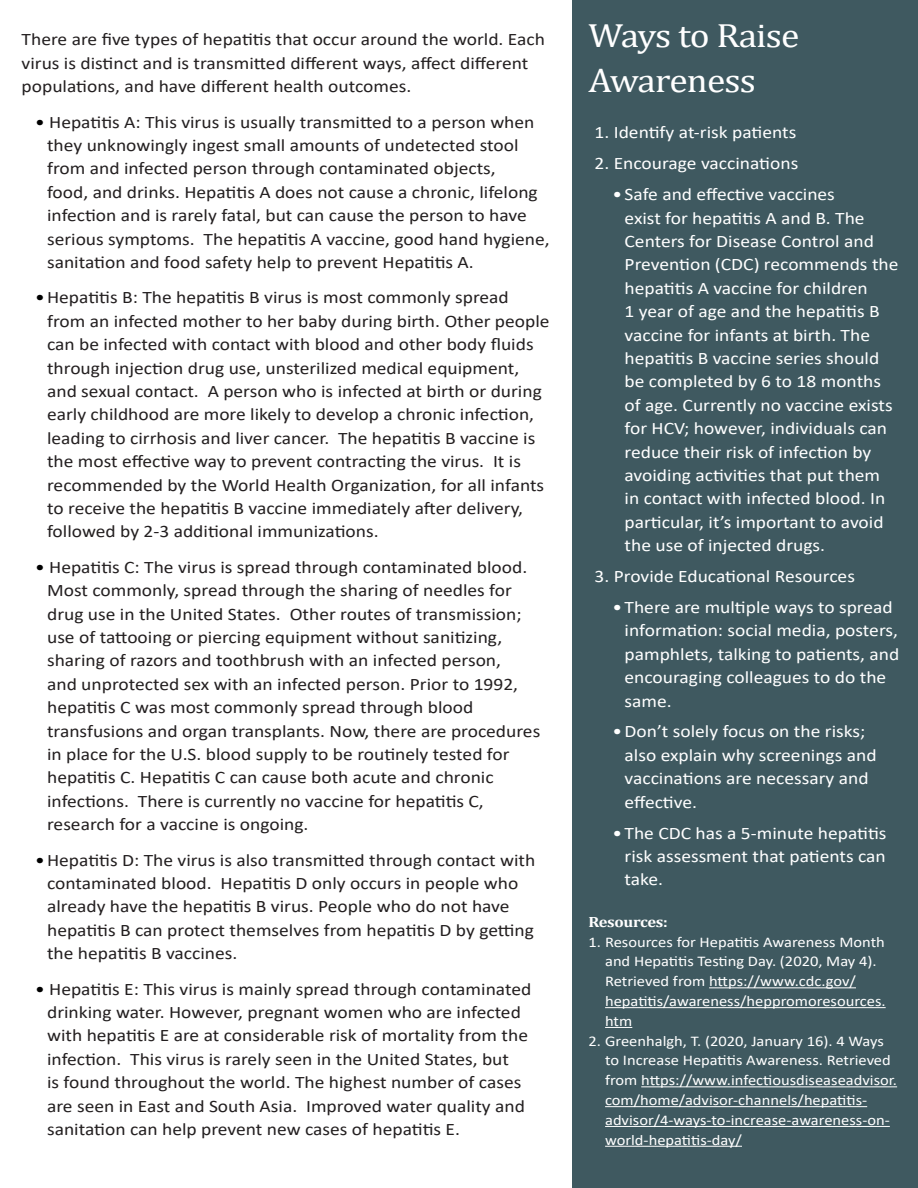
<style>
.page{position:relative;width:918px;height:1188px;background:#fff}
.page>*{position:absolute;margin:0;border:0;box-sizing:border-box;transform-origin:0 0}
.t1{font:33.75px/45px "Cambria";letter-spacing:-.025em;color:#fff;scale:1.11 1}
.t2{font:17.55px/23.4px "Calibri";color:#231f20;scale:1.11 1}
.t3{font:17.55px/23.4px "Calibri";color:#fff;scale:1.11 1}
.t4{font:14.85px/19.8px "Calibri";color:#fff;scale:1.11 1}
.t5{font:700 14.85px "Cambria";letter-spacing:-.02em;color:#fff;scale:1.11 1}
.s1{color:#000}
</style>
<div class="page">
<div style="left:572px;top:0;width:346px;height:1188px;background:#3f5960"></div>
<hr style="left:709px;top:987px;width:147px;height:1px;background:#fff">
<hr style="left:605px;top:1007px;width:281px;height:1px;background:#fff">
<svg style="left:605px;top:1027px;width:27px;height:1px"></svg>
<hr style="left:641px;top:1086px;width:256px;height:1px;background:#fff">
<hr style="left:605px;top:1106px;width:262px;height:1px;background:#fff">
<hr style="left:605px;top:1126px;width:285px;height:1px;background:#fff">
<hr style="left:605px;top:1146px;width:137px;height:1px;background:#fff">
<p class="t2" style="left:22px;top:27px;width:473px">There are five types of hepatitis that occur around the world. Each virus is distinct and is transmitted different ways, affect different populations, and have different health outcomes.</p>
<p class="t2" style="left:47px;top:110px;width:454px;text-indent:-12px"><span class="s1">•</span> Hepatitis A: This virus is usually transmitted to a person when they unknowingly ingest small amounts of undetected stool from and infected person through contaminated objects,<br>food, and drinks. Hepatitis A does not cause a chronic, lifelong infection and is rarely fatal, but can cause the person to have serious symptoms. The hepatitis A vaccine, good hand hygiene, sanitation and food safety help to prevent Hepatitis A.</p>
<p class="t2" style="left:47px;top:285px;width:454px;text-indent:-12px"><span class="s1">•</span>Hepatitis B: The hepatitis B virus is most commonly spread from an infected mother to her baby during birth. Other people can be infected with contact with blood and other body fluids through injection drug use, unsterilized medical equipment, and sexual contact. A person who is infected at birth or during early childhood are more likely to develop a chronic infection, leading to cirrhosis and liver cancer. The hepatitis B vaccine is the most effective way to prevent contracting the virus. It is recommended by the World Health Organization, for all infants to receive the hepatitis B vaccine immediately after delivery, followed by 2-3 additional immunizations.</p>
<p class="t2" style="left:47px;top:555px;width:446px;text-indent:-12px"><span class="s1">•</span> Hepatitis C: The virus is spread through contaminated blood.<br>Most commonly, spread through the sharing of needles for drug use in the United States. Other routes of transmission; use of tattooing or piercing equipment without sanitizing, sharing of razors and toothbrush with an infected person,<br>and unprotected sex with an infected person. Prior to 1992, hepatitis C was most commonly spread through blood transfusions and organ transplants. Now, there are procedures in place for the U.S. blood supply to be routinely tested for hepatitis C. Hepatitis C can cause both acute and chronic infections. There is currently no vaccine for hepatitis C, research for a vaccine is ongoing.</p>
<p class="t2" style="left:47px;top:848px;width:441px;text-indent:-12px"><span class="s1">•</span>Hepatitis D: The virus is also transmitted through contact with contaminated blood. Hepatitis D only occurs in people who already have the hepatitis B virus. People who do not have hepatitis B can protect themselves from hepatitis D by getting the hepatitis B vaccines.</p>
<p class="t2" style="left:47px;top:977px;width:438px;text-indent:-12px"><span class="s1">•</span> Hepatitis E: This virus is mainly spread through contaminated drinking water. However, pregnant women who are infected with hepatitis E are at considerable risk of mortality from the infection. This virus is rarely seen in the United States, but<br>is found throughout the world. The highest number of cases are seen in East and South Asia. Improved water quality and sanitation can help prevent new cases of hepatitis E.</p>
<p class="t1" style="left:589px;top:12px;width:192px">Ways to Raise<br>Awareness</p>
<p class="t3" style="left:595px;top:120px;width:183px">1. Identify at-risk patients</p>
<p class="t3" style="left:595px;top:151px;width:185px">2. Encourage vaccinations</p>
<p class="t3" style="left:625px;top:182px;width:248px;text-indent:-12px">•Safe and effective vaccines<br>exist for hepatitis A and B. The<br>Centers for Disease Control and<br>Prevention (CDC) recommends the hepatitis A vaccine for children<br>1 year of age and the hepatitis B vaccine for infants at birth. The hepatitis B vaccine series should be completed by 6 to 18 months of age. Currently no vaccine exists for HCV; however, individuals can reduce their risk of infection by avoiding activities that put them in contact with infected blood. In particular, it’s important to avoid the use of injected drugs.</p>
<p class="t3" style="left:595px;top:564px;width:236px">3. Provide Educational Resources</p>
<p class="t3" style="left:625px;top:595px;width:249px;text-indent:-12px">•There are multiple ways to spread information: social media, posters, pamphlets, talking to patients, and encouraging colleagues to do the same.</p>
<p class="t3" style="left:625px;top:720px;width:229px;text-indent:-12px">•Don’t solely focus on the risks; also explain why screenings and vaccinations are necessary and effective.</p>
<p class="t3" style="left:625px;top:821px;width:237px;text-align:justify;text-indent:-12px">•The CDC has a 5-minute hepatitis risk assessment that patients can take.</p>
<p class="t5" style="left:589px;top:911px;width:73px">Resources:</p>
<p class="t4" style="left:605px;top:931px;width:254px;text-indent:-16px">1. Resources for Hepatitis Awareness Month and Hepatitis Testing Day. (2020, May 4).<br>Retrieved from https://www.cdc.gov/ hepatitis/awareness/heppromoresources. htm</p>
<p class="t4" style="left:605px;top:1030px;width:265px;text-indent:-16px">2. Greenhalgh, T. (2020, January 16). 4 Ways to Increase Hepatitis Awareness. Retrieved from https://www.infectiousdiseaseadvisor. com/home/advisor-channels/hepatitis&shy;advisor/4-ways-to-increase-awareness-on&shy;world-hepatitis-day/</p>
</div>
